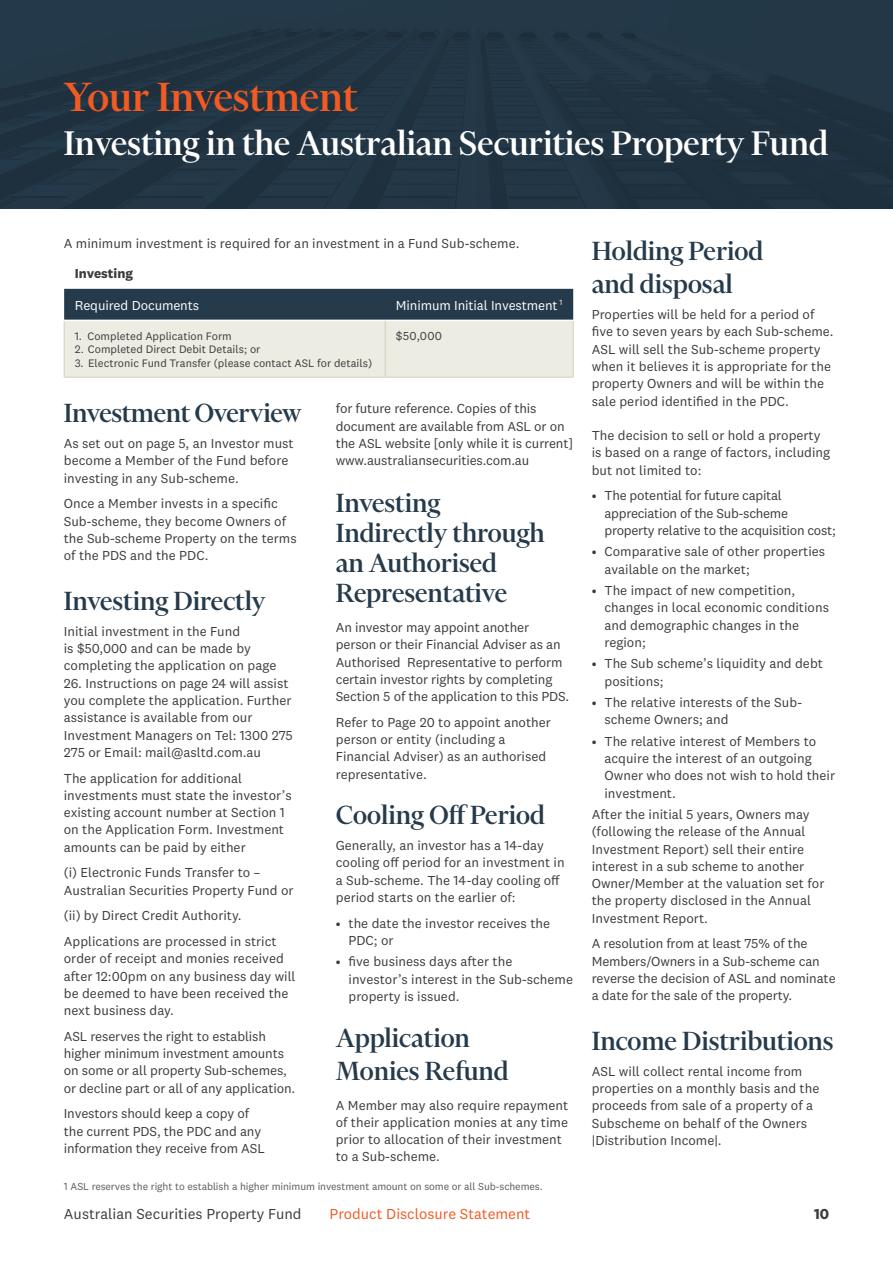
<style>
.page{position:relative;width:893px;height:1263px;background:#fff}
.page>*{position:absolute;margin:0;border:0;box-sizing:border-box;transform-origin:0 0}
.Head_1{font:500 46.5px "Financier Display";color:#f15a22}
.Head_1-2{font:500 39px "Financier Display";color:#fff}
.Head_3{font:500 30px/30px "Financier Display";color:#253a4a}
.t1{font:15px "National 2";color:#3c3c3c}
.t2{font:15px "National 2";color:#f15a22}
.t3{font:700 15px "National 2";color:#3c3c3c}
.Body_Copy{font:13.5px/17.2px "National 2";color:#3c3c3c}
.Head_3-2{font:13.5px/17.2px "National 2";letter-spacing:-.01em;color:#3c3c3c}
.Body_Copy-2{font:13.5px/17.2px "National 2";letter-spacing:-.02em;color:#3c3c3c}
.Body_Copy_Sub_Sub_Head{font:13.5px "National 2";letter-spacing:-.01em;color:#fff}
.Head_3-3{font:700 13.5px "National 2";color:#3c3c3c}
.t4{font:12px "National 2";color:#3c3c3c}
.Body_Text_1{font:11.25px "National 2";color:#3c3c3c}
.Footnote{font:10.5px "National 2";letter-spacing:-.01em;color:#5d5b5a}
</style>
<div class="page">
<div style="left:0;top:0;width:893px;height:208px;background:#253a4a"></div>
<svg style="left:64px;top:289px;width:509px;height:88px;background:#a5adac"></svg>
<hr style="left:64px;top:321px;width:1px;height:56px;background:#d6ceba">
<hr style="left:64px;top:320px;width:321px;height:1px;background:#fff">
<hr style="left:385px;top:320px;width:189px;height:1px;background:#fff">
<hr style="left:385px;top:321px;width:1px;height:56px;background:#d6ceba">
<hr style="left:573px;top:321px;width:1px;height:56px;background:#d6ceba">
<hr style="left:64px;top:377px;width:321px;height:1px;background:#d6ceba">
<hr style="left:385px;top:377px;width:189px;height:1px;background:#d6ceba">
<p class="Head_1" style="left:64px;top:73px;width:295px">Your Investment</p>
<p class="Head_1-2" style="left:64px;top:122px;width:766px">Investing in the Australian Securities Property Fund</p>
<p class="Body_Copy" style="left:64px;top:235px;width:457px">A minimum investment is required for an investment in a Fund Sub-scheme.</p>
<p class="Head_3-3" style="left:75px;top:265px;width:60px">Investing</p>
<p class="Body_Copy_Sub_Sub_Head" style="left:75px;top:297px;width:126px">Required Documents</p>
<p class="Body_Copy_Sub_Sub_Head" style="left:396px;top:297px;width:168px">Minimum Initial Investment <sup>1</sup></p>
<p class="Body_Text_1" style="left:75px;top:329px;width:159px">1. Completed Application Form</p>
<p class="Body_Text_1" style="left:75px;top:342px;width:187px">2. Completed Direct Debit Details; or</p>
<p class="Body_Text_1" style="left:75px;top:356px;width:299px">3. Electronic Fund Transfer (please contact ASL for details)</p>
<p class="t4" style="left:396px;top:329px;width:48px">$50,000</p>
<p class="Head_3" style="left:64px;top:398px;width:239px">Investment Overview</p>
<p class="Body_Copy" style="left:64px;top:435px;width:231px">As set out on page 5, an Investor must become a Member of the Fund before investing in any Sub-scheme.</p>
<p class="Body_Copy" style="left:64px;top:495px;width:234px">Once a Member invests in a specific<br>Sub-scheme, they become Owners of the Sub-scheme Property on the terms of the PDS and the PDC.</p>
<p class="Head_3" style="left:64px;top:586px;width:203px">Investing Directly</p>
<p class="Body_Copy" style="left:64px;top:623px;width:214px">Initial investment in the Fund<br>is $50,000 and can be made by completing the application on page</p>
<p class="Body_Copy" style="left:64px;top:674px;width:231px">26. Instructions on page 24 will assist you complete the application. Further assistance is available from our Investment Managers on Tel: 1300 275<br>275 or Email: mail@asltd.com.au</p>
<p class="Body_Copy" style="left:64px;top:769px;width:229px">The application for additional investments must state the investor’s existing account number at Section 1 on the Application Form. Investment amounts can be paid by either</p>
<p class="Body_Copy" style="left:64px;top:864px;width:231px">(i) Electronic Funds Transfer to –<br>Australian Securities Property Fund or</p>
<p class="Body_Copy" style="left:64px;top:907px;width:179px">(ii) by Direct Credit Authority.</p>
<p class="Body_Copy" style="left:64px;top:933px;width:233px">Applications are processed in strict order of receipt and monies received after 12:00pm on any business day will be deemed to have been received the next business day.</p>
<p class="Body_Copy" style="left:64px;top:1027px;width:233px">ASL reserves the right to establish higher minimum investment amounts on some or all property Sub-schemes, or decline part or all of any application.</p>
<p class="Body_Copy" style="left:64px;top:1105px;width:203px">Investors should keep a copy of the current PDS, the PDC and any information they receive from ASL</p>
<p class="Body_Copy" style="left:336px;top:400px;width:239px">for future reference. Copies of this document are available from ASL or on the ASL website [only while it is current] www.australiansecurities.com.au</p>
<p class="Head_3" style="left:336px;top:488px;width:210px">Investing<br>Indirectly through an Authorised<br>Representative</p>
<p class="Head_3-2" style="left:336px;top:619px;width:235px">An investor may appoint another person or their Financial Adviser as an Authorised Representative to perform certain investor rights by completing Section 5 of the application to this PDS.</p>
<p class="Body_Copy" style="left:336px;top:713px;width:217px">Refer to Page 20 to appoint another person or entity (including a<br>Financial Adviser) as an authorised representative.</p>
<p class="Head_3" style="left:336px;top:800px;width:211px">Cooling Off Period</p>
<p class="Body_Copy" style="left:336px;top:837px;width:230px">Generally, an investor has a 14-day cooling off period for an investment in a Sub-scheme. The 14-day cooling off period starts on the earlier of:</p>
<p class="Body_Copy" style="left:349px;top:914px;width:203px;text-indent:-13px">• the date the investor receives the<br>PDC; or</p>
<p class="Body_Copy" style="left:349px;top:953px;width:226px;text-indent:-13px">• five business days after the investor’s interest in the Sub-scheme property is issued.</p>
<p class="Head_3" style="left:336px;top:1021px;width:174px;line-height:33px">Application<br>Monies Refund</p>
<p class="Head_3-2" style="left:336px;top:1096px;width:234px">A Member may also require repayment of their application monies at any time prior to allocation of their investment to a Sub-scheme.</p>
<p class="Footnote" style="left:64px;top:1180px;width:480px">1 ASL reserves the right to establish a higher minimum investment amount on some or all Sub-schemes.</p>
<p class="Head_3" style="left:592px;top:235px;width:173px;line-height:33px">Holding Period and disposal</p>
<p class="Body_Copy" style="left:592px;top:306px;width:243px">Properties will be held for a period of five to seven years by each Sub-scheme.<br>ASL will sell the Sub-scheme property when it believes it is appropriate for the property Owners and will be within the sale period identified in the PDC.</p>
<p class="Body_Copy" style="left:592px;top:427px;width:240px">The decision to sell or hold a property is based on a range of factors, including but not limited to:</p>
<p class="Body_Copy-2" style="left:604px;top:487px;width:233px;text-indent:-13px">• The potential for future capital appreciation of the Sub-scheme property relative to the acquisition cost;</p>
<p class="Body_Copy" style="left:604px;top:543px;width:222px;text-indent:-13px">• Comparative sale of other properties available on the market;</p>
<p class="Body_Copy" style="left:604px;top:582px;width:226px;text-indent:-13px">• The impact of new competition, changes in local economic conditions and demographic changes in the region;</p>
<p class="Body_Copy" style="left:604px;top:655px;width:220px;text-indent:-13px">• The Sub scheme’s liquidity and debt positions;</p>
<p class="Body_Copy" style="left:604px;top:694px;width:199px;text-indent:-13px">• The relative interests of the Sub&shy;scheme Owners; and</p>
<p class="Body_Copy" style="left:604px;top:732px;width:232px;text-indent:-13px">• The relative interest of Members to acquire the interest of an outgoing<br>Owner who does not wish to hold their investment.</p>
<p class="Body_Copy" style="left:592px;top:806px;width:234px">After the initial 5 years, Owners may (following the release of the Annual Investment Report) sell their entire interest in a sub scheme to another Owner/Member at the valuation set for the property disclosed in the Annual Investment Report.</p>
<p class="Body_Copy" style="left:592px;top:935px;width:245px">A resolution from at least 75% of the Members/Owners in a Sub-scheme can reverse the decision of ASL and nominate a date for the sale of the property.</p>
<p class="Head_3" style="left:592px;top:1026px;width:243px">Income Distributions</p>
<p class="Body_Copy" style="left:592px;top:1062px;width:229px">ASL will collect rental income from properties on a monthly basis and the proceeds from sale of a property of a Subscheme on behalf of the Owners |Distribution Income|.</p>
<p class="t1" style="left:64px;top:1205px;width:239px">Australian Securities Property Fund</p>
<p class="t2" style="left:330px;top:1205px;width:202px">Product Disclosure Statement</p>
<p class="t3" style="left:814px;top:1205px;width:17px">10</p>
</div>
